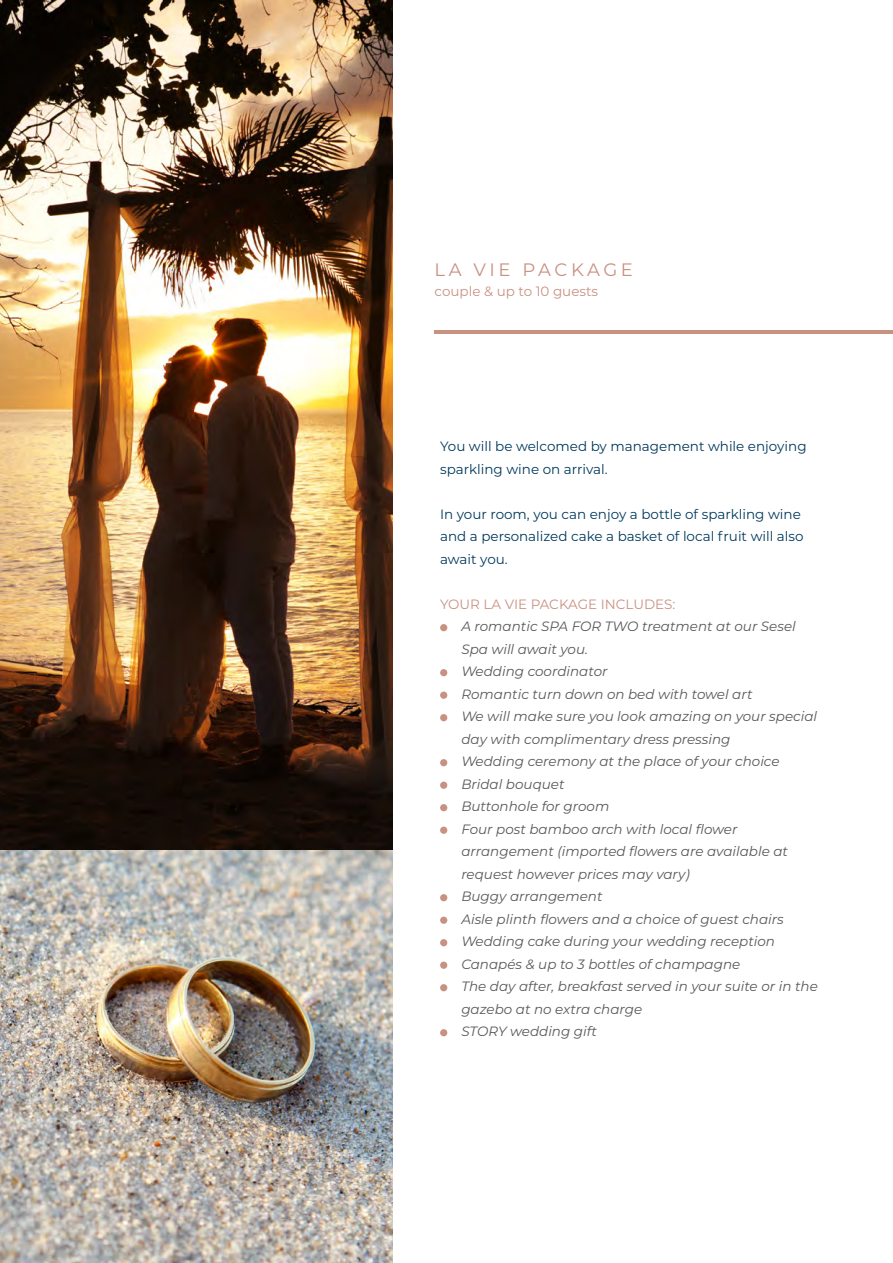
<style>
.page{position:relative;width:893px;height:1263px;background:#fff}
.page>*{position:absolute;margin:0;border:0;box-sizing:border-box;transform-origin:0 0}
.t1{font:18px "Montserrat";letter-spacing:.19em;color:#c99182}
.t2{font:italic 13.5px/22.5px "Montserrat";color:#57585a}
.t3{font:13.5px/22.5px "Montserrat";color:#00395c}
.t4{font:13.5px "Montserrat";color:#c99182}
</style>
<div class="page">
<img style="left:0;top:0;width:393px;height:1263px">
<div style="left:440px;top:624px;width:7px;height:7px;background:#c99182;border-radius:50%"></div>
<div style="left:440px;top:669px;width:7px;height:7px;background:#c99182;border-radius:50%"></div>
<div style="left:440px;top:692px;width:7px;height:7px;background:#c99182;border-radius:50%"></div>
<div style="left:440px;top:714px;width:7px;height:7px;background:#c99182;border-radius:50%"></div>
<div style="left:440px;top:759px;width:7px;height:7px;background:#c99182;border-radius:50%"></div>
<div style="left:440px;top:782px;width:7px;height:7px;background:#c99182;border-radius:50%"></div>
<div style="left:440px;top:804px;width:7px;height:7px;background:#c99182;border-radius:50%"></div>
<div style="left:440px;top:827px;width:7px;height:7px;background:#c99182;border-radius:50%"></div>
<div style="left:440px;top:894px;width:7px;height:7px;background:#c99182;border-radius:50%"></div>
<div style="left:440px;top:917px;width:7px;height:7px;background:#c99182;border-radius:50%"></div>
<div style="left:440px;top:939px;width:7px;height:7px;background:#c99182;border-radius:50%"></div>
<div style="left:440px;top:962px;width:7px;height:7px;background:#c99182;border-radius:50%"></div>
<div style="left:440px;top:984px;width:7px;height:7px;background:#c99182;border-radius:50%"></div>
<div style="left:440px;top:1029px;width:7px;height:7px;background:#c99182;border-radius:50%"></div>
<hr style="left:435px;top:330px;width:458px;height:3px;background:#c99182">
<p class="t1" style="left:435px;top:257px;width:200px">LA VIE PACKAGE</p>
<p class="t4" style="left:435px;top:282px;width:165px">couple &amp; up to 10 guests</p>
<p class="t3" style="left:440px;top:435px;width:368px">You will be welcomed by management while enjoying sparkling wine on arrival.</p>
<p class="t3" style="left:440px;top:502px;width:365px">In your room, you can enjoy a bottle of sparkling wine and a personalized cake a basket of local fruit will also await you.</p>
<p class="t4" style="left:440px;top:595px;width:237px">YOUR LA VIE PACKAGE INCLUDES:</p>
<p class="t2" style="left:461px;top:615px;width:336px">A romantic SPA FOR TWO treatment at our Sesel<br>Spa will await you.</p>
<p class="t2" style="left:461px;top:660px;width:148px">Wedding coordinator</p>
<p class="t2" style="left:461px;top:682px;width:293px">Romantic turn down on bed with towel art</p>
<p class="t2" style="left:461px;top:705px;width:357px">We will make sure you look amazing on your special day with complimentary dress pressing</p>
<p class="t2" style="left:461px;top:750px;width:320px">Wedding ceremony at the place of your choice</p>
<p class="t2" style="left:461px;top:772px;width:105px">Bridal bouquet</p>
<p class="t2" style="left:461px;top:795px;width:149px">Buttonhole for groom</p>
<p class="t2" style="left:461px;top:817px;width:328px">Four post bamboo arch with local flower arrangement (imported flowers are available at request however prices may vary)</p>
<p class="t2" style="left:461px;top:885px;width:143px">Buggy arrangement</p>
<p class="t2" style="left:461px;top:907px;width:324px">Aisle plinth flowers and a choice of guest chairs</p>
<p class="t2" style="left:461px;top:930px;width:315px">Wedding cake during your wedding reception</p>
<p class="t2" style="left:461px;top:952px;width:280px">Canapés &amp; up to 3 bottles of champagne</p>
<p class="t2" style="left:461px;top:975px;width:358px">The day after, breakfast served in your suite or in the gazebo at no extra charge</p>
<p class="t2" style="left:461px;top:1020px;width:137px">STORY wedding gift</p>
</div>
